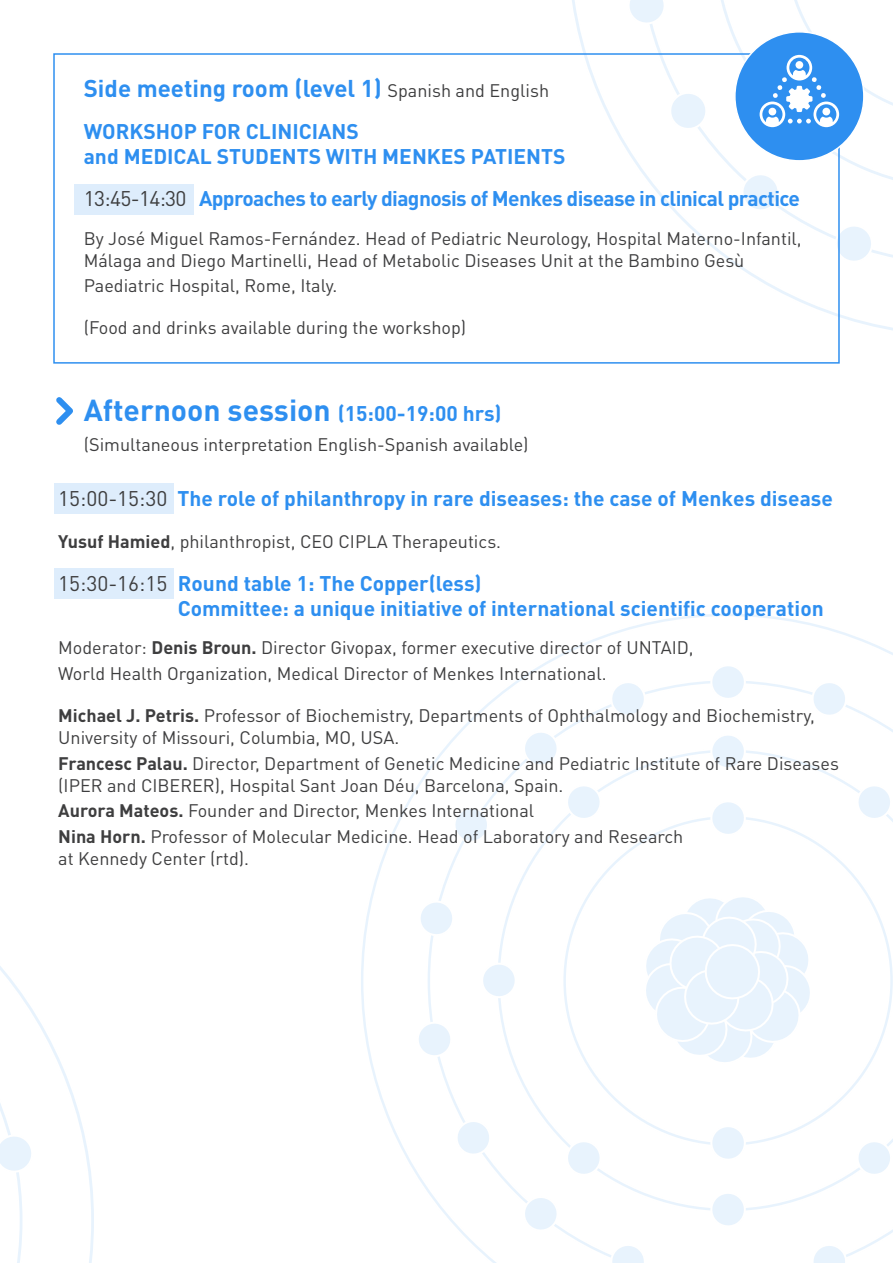
<style>
.page{position:relative;width:893px;height:1263px;background:#fff}
.page>*{position:absolute;margin:0;border:0;box-sizing:border-box;transform-origin:0 0}
.t1{font:700 30px "DIN Pro";color:#2e8ff0}
.t2{font:700 24px "DIN Pro";color:#2e8ff0}
.t3{font:700 21px/25.2px "DIN Pro";color:#2e8ff0}
.t4{font:700 21px "DIN Pro";letter-spacing:-.03em;color:#2e8ff0}
.t5{font:18px/21.6px "DIN Pro";color:#3e3e3f}
.s1{font-weight:400;font-size:18px;color:#3e3e3f}
.s2{font-weight:400;color:#3e3e3f}
.s3{font-size:21px}
.s4{font-weight:700}
</style>
<div class="page">
<svg style="left:361px;top:614px;width:532px;height:649px"></svg>
<svg style="left:709px;top:1260px;width:38px;height:3px"></svg>
<svg style="left:709px;top:663px;width:38px;height:38px"></svg>
<svg style="left:810px;top:680px;width:38px;height:38px"></svg>
<svg style="left:810px;top:1242px;width:38px;height:21px"></svg>
<svg style="left:609px;top:680px;width:38px;height:38px"></svg>
<svg style="left:522px;top:729px;width:38px;height:39px"></svg>
<svg style="left:452px;top:806px;width:38px;height:38px"></svg>
<svg style="left:417px;top:899px;width:39px;height:38px"></svg>
<svg style="left:415px;top:1020px;width:39px;height:38px"></svg>
<svg style="left:454px;top:1118px;width:39px;height:39px"></svg>
<svg style="left:522px;top:1194px;width:38px;height:39px"></svg>
<svg style="left:609px;top:1242px;width:38px;height:21px"></svg>
<svg style="left:0;top:966px;width:94px;height:297px"></svg>
<svg style="left:572px;top:0;width:321px;height:331px"></svg>
<svg style="left:833px;top:223px;width:42px;height:41px"></svg>
<div style="left:54px;top:568px;width:120px;height:30px;background:#deedfc"></div>
<div style="left:54px;top:483px;width:120px;height:31px;background:#deedfc"></div>
<div style="left:74px;top:184px;width:120px;height:31px;background:#deedfc"></div>
<div style="left:53px;top:53px;width:787px;height:311px;border:2px solid #2e8ff0"></div>
<svg style="left:56px;top:397px;width:17px;height:28px"></svg>
<svg style="left:626px;top:0;width:267px;height:213px"></svg>
<p class="t2" style="left:84px;top:72px;width:467px">Side meeting room (level 1) <span class="s1">Spanish and English</span></p>
<p class="t3" style="left:84px;top:118px;width:483px">WORKSHOP FOR CLINICIANS<br>and MEDICAL STUDENTS WITH MENKES PATIENTS</p>
<p class="t4" style="left:84px;top:185px;width:718px"><span class="s2">13:45-14:30</span> Approaches to early diagnosis of Menkes disease in clinical practice</p>
<p class="t5" style="left:84px;top:227px;width:719px">By José Miguel Ramos-Fernández. Head of Pediatric Neurology, Hospital Materno-Infantil,<br>Málaga and Diego Martinelli, Head of Metabolic Diseases Unit at the Bambino Gesù</p>
<p class="t5" style="left:84px;top:274px;width:255px">Paediatric Hospital, Rome, Italy.</p>
<p class="t5" style="left:84px;top:316px;width:384px">(Food and drinks available during the workshop)</p>
<p class="t1" style="left:84px;top:390px;width:419px">Afternoon session <span class="s3">(15:00-19:00 hrs)</span></p>
<p class="t5" style="left:84px;top:433px;width:446px">(Simultaneous interpretation English-Spanish available)</p>
<p class="t3" style="left:58px;top:485px;width:776px"><span class="s2">15:00-15:30</span> The role of philanthropy in rare diseases: the case of Menkes disease</p>
<p class="t5" style="left:58px;top:530px;width:444px"><span class="s4">Yusuf Hamied</span>, philanthropist, CEO CIPLA Therapeutics.</p>
<p class="t3" style="left:178px;top:569px;width:647px;text-indent:-120px"><span class="s2">15:30-16:15</span> Round table 1: The Copper(less)<br>Committee: a unique initiative of international scientific cooperation</p>
<p class="t5" style="left:58px;top:634px;width:637px;line-height:25.2px">Moderator: <span class="s4">Denis Broun.</span> Director Givopax, former executive director of UNTAID,<br>World Health Organization, Medical Director of Menkes International.</p>
<p class="t5" style="left:58px;top:704px;width:758px"><span class="s4">Michael J. Petris.</span> Professor of Biochemistry, Departments of Ophthalmology and Biochemistry,<br>University of Missouri, Columbia, MO, USA.</p>
<p class="t5" style="left:58px;top:752px;width:782px"><span class="s4">Francesc Palau.</span> Director, Department of Genetic Medicine and Pediatric Institute of Rare Diseases (IPER and CIBERER), Hospital Sant Joan Déu, Barcelona, Spain.</p>
<p class="t5" style="left:58px;top:799px;width:477px"><span class="s4">Aurora Mateos.</span> Founder and Director, Menkes International</p>
<p class="t5" style="left:58px;top:825px;width:627px"><span class="s4">Nina Horn.</span> Professor of Molecular Medicine. Head of Laboratory and Research at Kennedy Center (rtd).</p>
</div>
